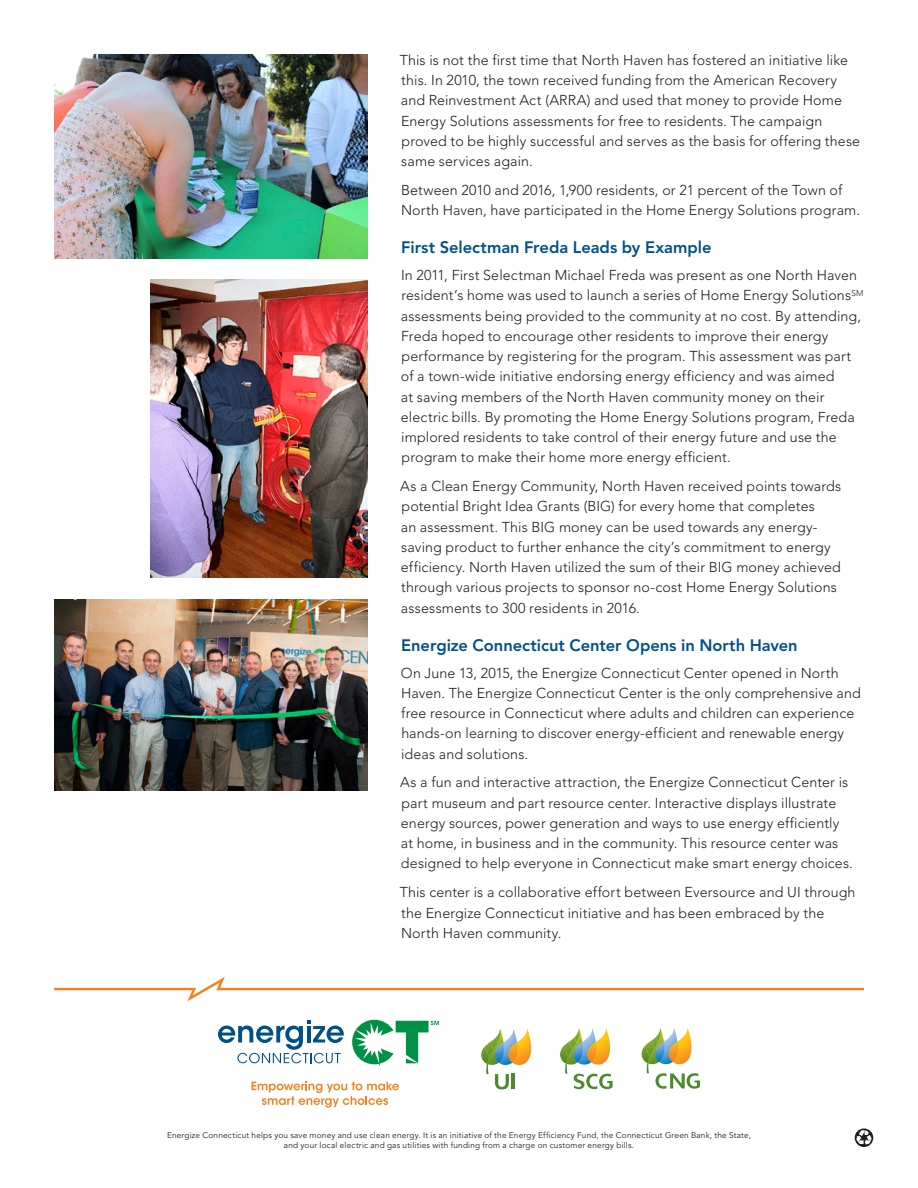
<style>
.page{position:relative;width:918px;height:1188px;background:#fff}
.page>*{position:absolute;margin:0;border:0;box-sizing:border-box;transform-origin:0 0}
.Subheads{font:800 16.5px "Avenir LT Std";letter-spacing:-.005em;color:#005088}
.Text__Running_Larger{font:300 14.25px/20.2px "Avenir LT Std";letter-spacing:.01em;color:#231f20}
.Fine_Print{font:8.25px/10.5px "Avenir LT Std";letter-spacing:.025em;color:#231f20;text-align:center}
</style>
<div class="page">
<svg style="left:54px;top:977px;width:810px;height:25px"></svg>
<svg style="left:218px;top:1020px;width:126px;height:43px"></svg>
<svg style="left:352px;top:1020px;width:87px;height:46px"></svg>
<svg style="left:251px;top:1082px;width:148px;height:26px"></svg>
<svg style="left:481px;top:1029px;width:51px;height:60px"></svg>
<hr style="left:511px;top:1074px;width:3px;height:15px;background:#4e892d">
<svg style="left:560px;top:1028px;width:53px;height:61px"></svg>
<svg style="left:642px;top:1028px;width:58px;height:61px"></svg>
<svg style="left:855px;top:1128px;width:18px;height:19px"></svg>
<img style="left:54px;top:54px;width:314px;height:204px">
<img style="left:150px;top:280px;width:218px;height:298px">
<img style="left:54px;top:600px;width:314px;height:191px">
<p class="Text__Running_Larger" style="left:400px;top:50px;width:462px">This is not the first time that North Haven has fostered an initiative like this. In 2010, the town received funding from the American Recovery and Reinvestment Act (ARRA) and used that money to provide Home Energy Solutions assessments for free to residents. The campaign proved to be highly successful and serves as the basis for offering these same services again.</p>
<p class="Text__Running_Larger" style="left:401px;top:180px;width:460px">Between 2010 and 2016, 1,900 residents, or 21 percent of the Town of<br>North Haven, have participated in the Home Energy Solutions program.</p>
<p class="Subheads" style="left:401px;top:238px;width:312px">First Selectman Freda Leads by Example</p>
<p class="Text__Running_Larger" style="left:401px;top:265px;width:464px">In 2011, First Selectman Michael Freda was present as one North Haven resident’s home was used to launch a series of Home Energy Solutions<sup>SM </sup>assessments being provided to the community at no cost. By attending, Freda hoped to encourage other residents to improve their energy performance by registering for the program. This assessment was part of a town-wide initiative endorsing energy efficiency and was aimed<br>at saving members of the North Haven community money on their electric bills. By promoting the Home Energy Solutions program, Freda implored residents to take control of their energy future and use the program to make their home more energy efficient.</p>
<p class="Text__Running_Larger" style="left:400px;top:476px;width:443px">As a Clean Energy Community, North Haven received points towards potential Bright Idea Grants (BIG) for every home that completes<br>an assessment. This BIG money can be used towards any energy&shy;saving product to further enhance the city’s commitment to energy efficiency. North Haven utilized the sum of their BIG money achieved through various projects to sponsor no-cost Home Energy Solutions assessments to 300 residents in 2016.</p>
<p class="Subheads" style="left:401px;top:635px;width:398px">Energize Connecticut Center Opens in North Haven</p>
<p class="Text__Running_Larger" style="left:401px;top:663px;width:461px">On June 13, 2015, the Energize Connecticut Center opened in North Haven. The Energize Connecticut Center is the only comprehensive and free resource in Connecticut where adults and children can experience hands-on learning to discover energy-efficient and renewable energy ideas and solutions.</p>
<p class="Text__Running_Larger" style="left:400px;top:772px;width:454px">As a fun and interactive attraction, the Energize Connecticut Center is part museum and part resource center. Interactive displays illustrate energy sources, power generation and ways to use energy efficiently at home, in business and in the community. This resource center was designed to help everyone in Connecticut make smart energy choices.</p>
<p class="Text__Running_Larger" style="left:400px;top:882px;width:457px">This center is a collaborative effort between Eversource and UI through the Energize Connecticut initiative and has been embraced by the<br>North Haven community.</p>
<p class="Fine_Print" style="left:167px;top:1130px;width:585px">Energize Connecticut helps you save money and use clean energy. It is an initiative of the Energy Efficiency Fund, the Connecticut Green Bank, the State, and your local electric and gas utilities with funding from a charge on customer energy bills.</p>
</div>
